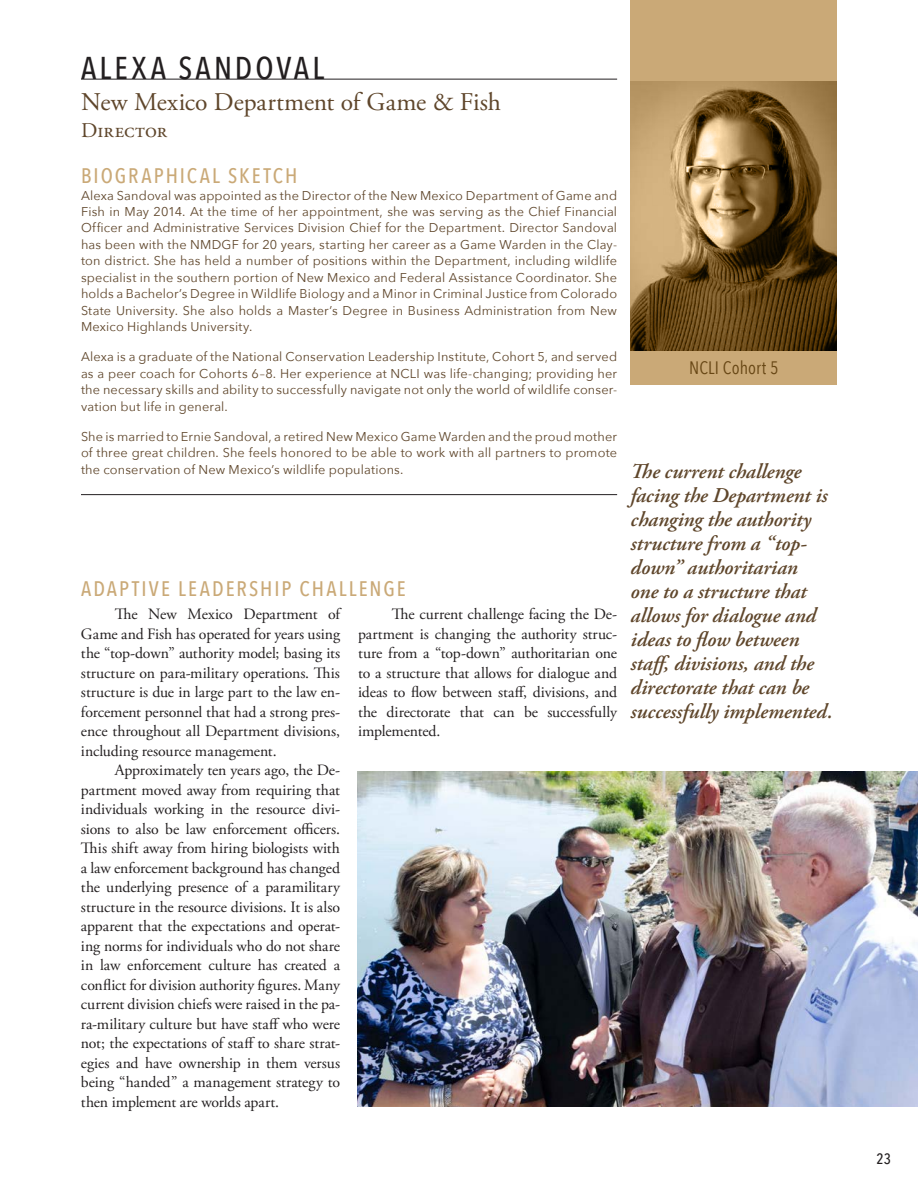
<style>
.page{position:relative;width:918px;height:1188px;background:#fff}
.page>*{position:absolute;margin:0;border:0;box-sizing:border-box;transform-origin:0 0}
.t1{font:500 31.5px "Avenir Next Condensed";letter-spacing:.1em;color:#231f20}
.t2{font:25.5px "Adobe Garamond Pro";letter-spacing:-.02em;color:#5f462b}
.t3{font:italic 600 21px/24px "Adobe Garamond Pro";letter-spacing:-.005em;color:#5f462b}
.t4{font:500 21px "Avenir Next Condensed";letter-spacing:.1em;color:#caa977}
.t5{font:21px "Adobe Garamond Pro";letter-spacing:.01em;color:#5f462b}
.t6{font:18px "Avenir Next Condensed";letter-spacing:.01em;color:#5f462b}
.t7{font:15.75px/19.5px "Adobe Garamond Pro";letter-spacing:-.03em;color:#231f20;text-align:justify}
.t8{font:500 15px "Avenir Next Condensed";color:#231f20}
.t9{font:12.75px/16.5px "Avenir Next";letter-spacing:.01em;color:#5f462b;text-align:justify}
</style>
<div class="page">
<hr style="left:81px;top:79px;width:536px;height:1px;background:#231f20">
<img style="left:358px;top:771px;width:560px;height:336px">
<hr style="left:81px;top:494px;width:536px;height:1px;background:#231f20">
<svg style="left:631px;top:0;width:206px;height:385px;background:#9a7b4c"></svg>
<h1 class="t1" style="left:81px;top:49px;width:245px">ALEXA SANDOVAL</h1>
<h2 class="t2" style="left:81px;top:87px;width:422px">New Mexico Department of Game &amp; Fish</h2>
<h3 class="t5" style="left:81px;top:117px;width:87px">Director</h3>
<h3 class="t4" style="left:81px;top:163px;width:218px">BIOGRAPHICAL SKETCH</h3>
<p class="t9" style="left:81px;top:186px;width:538px">Alexa Sandoval was appointed as the Director of the New Mexico Department of Game and Fish in May 2014. At the time of her appointment, she was serving as the Chief Financial Officer and Administrative Services Division Chief for the Department. Director Sandoval has been with the NMDGF for 20 years, starting her career as a Game Warden in the Clay&shy;ton district. She has held a number of positions within the Department, including wildlife specialist in the southern portion of New Mexico and Federal Assistance Coordinator. She holds a Bachelor’s Degree in Wildlife Biology and a Minor in Criminal Justice from Colorado State University. She also holds a Master’s Degree in Business Administration from New Mexico Highlands University.</p>
<p class="t9" style="left:81px;top:348px;width:538px">Alexa is a graduate of the National Conservation Leadership Institute, Cohort 5, and served as a peer coach for Cohorts 6–8. Her experience at NCLI was life-changing; providing her the necessary skills and ability to successfully navigate not only the world of wildlife conser&shy;vation but life in general.</p>
<p class="t9" style="left:81px;top:428px;width:538px">She is married to Ernie Sandoval, a retired New Mexico Game Warden and the proud mother of three great children. She feels honored to be able to work with all partners to promote the conservation of New Mexico’s wildlife populations.</p>
<h3 class="t4" style="left:81px;top:576px;width:326px">ADAPTIVE LEADERSHIP CHALLENGE</h3>
<p class="t7" style="left:81px;top:605px;width:262px;text-indent:34px">The New Mexico Department of Game and Fish has operated for years using the “top-down” authority model; basing its structure on para-military operations. This structure is due in large part to the law en&shy;forcement personnel that had a strong pres&shy;ence throughout all Department divisions, including resource management.</p>
<p class="t7" style="left:81px;top:761px;width:261px;text-indent:34px">Approximately ten years ago, the De&shy;partment moved away from requiring that individuals working in the resource divi&shy;sions to also be law enforcement officers.<br>This shift away from hiring biologists with a law enforcement background has changed the underlying presence of a paramilitary structure in the resource divisions. It is also apparent that the expectations and operat&shy;ing norms for individuals who do not share in law enforcement culture has created a conflict for division authority figures. Many current division chiefs were raised in the pa&shy;ra-military culture but have staff who were not; the expectations of staff to share strat&shy;egies and have ownership in them versus being “handed” a management strategy to then implement are worlds apart.</p>
<p class="t7" style="left:358px;top:605px;width:261px;text-indent:34px">The current challenge facing the De&shy;partment is changing the authority struc&shy;ture from a “top-down” authoritarian one to a structure that allows for dialogue and ideas to flow between staff, divisions, and the directorate that can be successfully implemented.</p>
<p class="t6" style="left:689px;top:353px;width:91px">NCLI Cohort 5</p>
<p class="t3" style="left:631px;top:460px;width:204px">The current challenge facing the Department is changing the authority structure from a “top&shy;down” authoritarian<br>one to a structure that allows for dialogue and ideas to flow between staff, divisions, and the directorate that can be successfully implemented.</p>
<p class="t8" style="left:877px;top:1150px;width:16px">23</p>
</div>
